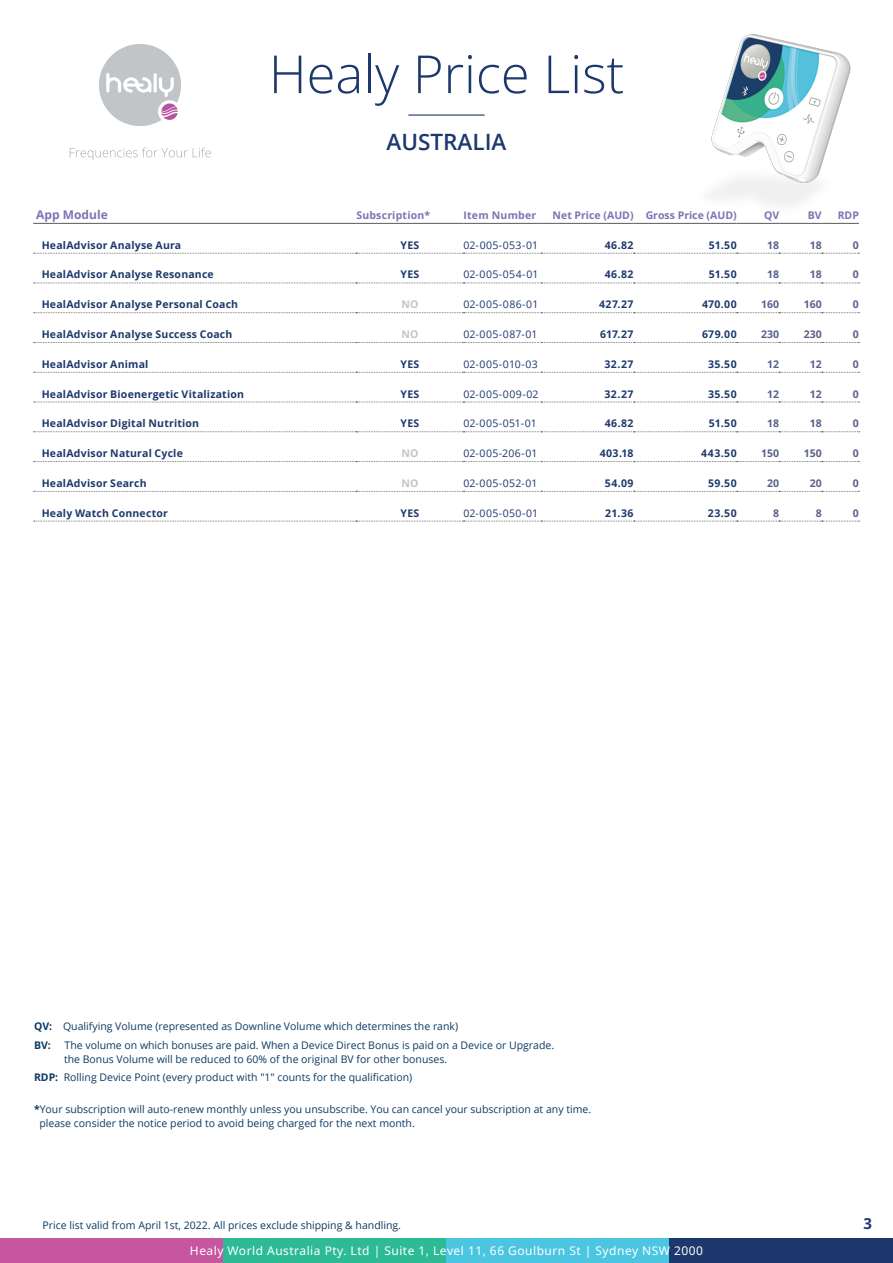
<style>
.page{position:relative;width:893px;height:1263px;background:#fff}
.page>*{position:absolute;margin:0;border:0;box-sizing:border-box;transform-origin:0 0}
.t1{font:300 52.5px "Open Sans";color:#1d386c}
.t2{font:600 22.5px "Open Sans";color:#1d386c}
.t3{font:700 15px "Open Sans";color:#1d386c}
.t4{font:12px "Noto Sans";letter-spacing:.04em;color:#fff}
.t5{font:700 12px "Open Sans";color:#7f72b4}
.Adresse{font:10.5px/13.5px "Open Sans";color:#0d3a63}
.Tabelle{font:700 10.5px "Open Sans";letter-spacing:.02em;color:#1d386c}
.SKU{font:10.5px "Open Sans";letter-spacing:.025em;color:#1d386c}
.SKU-2{font:700 10.5px "Open Sans";letter-spacing:.035em;color:#1d386c}
.PV{font:700 10.5px "Open Sans";color:#586189}
.Preis{font:700 10.5px "Open Sans";letter-spacing:.04em;color:#1d386c}
.t6{font:700 10.5px "Open Sans";color:#7f72b4}
.t7{font:700 10.5px "Open Sans";letter-spacing:.02em;color:#7f72b4}
.SKU-3{font:700 10.5px "Open Sans";letter-spacing:.025em;color:#c1c5c7}
.Adresse-2{font:700 10.5px "Open Sans";color:#0d3a63}
.s1{font-weight:700}
</style>
<div class="page">
<img style="left:680px;top:34px;width:179px;height:189px">
<svg style="left:70px;top:148px;width:141px;height:12px"></svg>
<div style="left:99px;top:44px;width:82px;height:82px;background:#c1c5c7;border-radius:50%"></div>
<svg style="left:106px;top:73px;width:68px;height:24px"></svg>
<div style="left:158px;top:100px;width:23px;height:23px;background:#fff;border-radius:50%"></div>
<svg style="left:161px;top:103px;width:17px;height:17px"></svg>
<hr style="left:408px;top:114px;width:77px;height:2px;background:#1d386c">
<div style="left:0;top:1239px;width:223px;height:24px;background:#c656a0"></div>
<div style="left:223px;top:1239px;width:223px;height:24px;background:#2dba95"></div>
<div style="left:446px;top:1239px;width:224px;height:24px;background:#4cc6e0"></div>
<div style="left:670px;top:1239px;width:223px;height:24px;background:#1d386c"></div>
<svg style="left:34px;top:283px;width:826px;height:1px"></svg>
<hr style="left:356px;top:223px;width:107px;height:1px;background:#6c6d70">
<svg style="left:34px;top:491px;width:826px;height:1px"></svg>
<hr style="left:33px;top:223px;width:323px;height:1px;background:#6c6d70">
<hr style="left:463px;top:223px;width:78px;height:1px;background:#6c6d70">
<hr style="left:541px;top:223px;width:93px;height:1px;background:#6c6d70">
<hr style="left:634px;top:223px;width:103px;height:1px;background:#6c6d70">
<hr style="left:737px;top:223px;width:42px;height:1px;background:#6c6d70">
<hr style="left:779px;top:223px;width:43px;height:1px;background:#6c6d70">
<hr style="left:822px;top:223px;width:37px;height:1px;background:#6c6d70">
<svg style="left:34px;top:312px;width:826px;height:1px"></svg>
<svg style="left:34px;top:342px;width:826px;height:1px"></svg>
<svg style="left:34px;top:521px;width:826px;height:1px"></svg>
<svg style="left:34px;top:253px;width:826px;height:1px"></svg>
<svg style="left:34px;top:461px;width:826px;height:1px"></svg>
<svg style="left:34px;top:402px;width:826px;height:1px"></svg>
<svg style="left:34px;top:372px;width:826px;height:1px"></svg>
<svg style="left:34px;top:431px;width:826px;height:1px"></svg>
<h1 class="t1" style="left:269px;top:38px;width:357px">Healy Price List</h1>
<h2 class="t2" style="left:387px;top:127px;width:121px">AUSTRALIA</h2>
<p class="t5" style="left:36px;top:207px;width:73px">App Module</p>
<p class="t7" style="left:356px;top:208px;width:75px">Subscription*</p>
<p class="t7" style="left:463px;top:208px;width:74px">Item Number</p>
<p class="t6" style="left:553px;top:208px;width:82px">Net Price (AUD)</p>
<p class="t6" style="left:646px;top:208px;width:93px">Gross Price (AUD)</p>
<p class="t6" style="left:764px;top:208px;width:17px">QV</p>
<p class="t6" style="left:808px;top:208px;width:15px">BV</p>
<p class="t6" style="left:838px;top:208px;width:23px">RDP</p>
<p class="Tabelle" style="left:42px;top:238px;width:141px">HealAdvisor Analyse Aura</p>
<p class="SKU-2" style="left:400px;top:238px;width:20px">YES</p>
<p class="SKU" style="left:463px;top:238px;width:76px">02-005-053-01</p>
<p class="SKU-2" style="left:605px;top:238px;width:30px">46.82</p>
<p class="Preis" style="left:709px;top:238px;width:29px">51.50</p>
<p class="PV" style="left:767px;top:238px;width:14px">18</p>
<p class="PV" style="left:810px;top:238px;width:14px">18</p>
<p class="PV" style="left:853px;top:238px;width:8px">0</p>
<p class="Tabelle" style="left:42px;top:267px;width:174px">HealAdvisor Analyse Resonance</p>
<p class="SKU-2" style="left:400px;top:267px;width:20px">YES</p>
<p class="SKU" style="left:463px;top:267px;width:76px">02-005-054-01</p>
<p class="SKU-2" style="left:605px;top:267px;width:30px">46.82</p>
<p class="Preis" style="left:709px;top:267px;width:29px">51.50</p>
<p class="PV" style="left:767px;top:267px;width:14px">18</p>
<p class="PV" style="left:810px;top:267px;width:14px">18</p>
<p class="PV" style="left:853px;top:267px;width:8px">0</p>
<p class="Tabelle" style="left:42px;top:297px;width:198px">HealAdvisor Analyse Personal Coach</p>
<p class="SKU-3" style="left:401px;top:297px;width:19px">NO</p>
<p class="SKU" style="left:463px;top:297px;width:76px">02-005-086-01</p>
<p class="SKU-2" style="left:599px;top:297px;width:36px">427.27</p>
<p class="Preis" style="left:702px;top:297px;width:36px">470.00</p>
<p class="PV" style="left:761px;top:297px;width:20px">160</p>
<p class="PV" style="left:804px;top:297px;width:20px">160</p>
<p class="PV" style="left:853px;top:297px;width:8px">0</p>
<p class="Tabelle" style="left:42px;top:327px;width:192px">HealAdvisor Analyse Success Coach</p>
<p class="SKU-3" style="left:401px;top:327px;width:19px">NO</p>
<p class="SKU" style="left:463px;top:327px;width:76px">02-005-087-01</p>
<p class="SKU-2" style="left:600px;top:327px;width:35px">617.27</p>
<p class="Preis" style="left:702px;top:327px;width:36px">679.00</p>
<p class="PV" style="left:761px;top:327px;width:20px">230</p>
<p class="PV" style="left:804px;top:327px;width:20px">230</p>
<p class="PV" style="left:853px;top:327px;width:8px">0</p>
<p class="Tabelle" style="left:42px;top:357px;width:108px">HealAdvisor Animal</p>
<p class="SKU-2" style="left:400px;top:357px;width:20px">YES</p>
<p class="SKU" style="left:463px;top:357px;width:76px">02-005-010-03</p>
<p class="SKU-2" style="left:605px;top:357px;width:30px">32.27</p>
<p class="Preis" style="left:708px;top:357px;width:30px">35.50</p>
<p class="PV" style="left:767px;top:357px;width:14px">12</p>
<p class="PV" style="left:810px;top:357px;width:14px">12</p>
<p class="PV" style="left:853px;top:357px;width:8px">0</p>
<p class="Tabelle" style="left:42px;top:386px;width:204px">HealAdvisor Bioenergetic Vitalization</p>
<p class="SKU-2" style="left:400px;top:386px;width:20px">YES</p>
<p class="SKU" style="left:463px;top:386px;width:77px">02-005-009-02</p>
<p class="SKU-2" style="left:605px;top:386px;width:30px">32.27</p>
<p class="Preis" style="left:708px;top:386px;width:30px">35.50</p>
<p class="PV" style="left:767px;top:386px;width:14px">12</p>
<p class="PV" style="left:810px;top:386px;width:14px">12</p>
<p class="PV" style="left:853px;top:386px;width:8px">0</p>
<p class="Tabelle" style="left:42px;top:416px;width:159px">HealAdvisor Digital Nutrition</p>
<p class="SKU-2" style="left:400px;top:416px;width:20px">YES</p>
<p class="SKU" style="left:463px;top:416px;width:75px">02-005-051-01</p>
<p class="SKU-2" style="left:605px;top:416px;width:30px">46.82</p>
<p class="Preis" style="left:709px;top:416px;width:29px">51.50</p>
<p class="PV" style="left:767px;top:416px;width:14px">18</p>
<p class="PV" style="left:810px;top:416px;width:14px">18</p>
<p class="PV" style="left:853px;top:416px;width:8px">0</p>
<p class="Tabelle" style="left:42px;top:446px;width:143px">HealAdvisor Natural Cycle</p>
<p class="SKU-3" style="left:401px;top:446px;width:19px">NO</p>
<p class="SKU" style="left:463px;top:446px;width:76px">02-005-206-01</p>
<p class="SKU-2" style="left:600px;top:446px;width:35px">403.18</p>
<p class="Preis" style="left:701px;top:446px;width:37px">443.50</p>
<p class="PV" style="left:761px;top:446px;width:20px">150</p>
<p class="PV" style="left:804px;top:446px;width:20px">150</p>
<p class="PV" style="left:853px;top:446px;width:8px">0</p>
<p class="Tabelle" style="left:42px;top:476px;width:107px">HealAdvisor Search</p>
<p class="SKU-3" style="left:401px;top:476px;width:19px">NO</p>
<p class="SKU" style="left:463px;top:476px;width:75px">02-005-052-01</p>
<p class="SKU-2" style="left:605px;top:476px;width:30px">54.09</p>
<p class="Preis" style="left:708px;top:476px;width:30px">59.50</p>
<p class="PV" style="left:767px;top:476px;width:14px">20</p>
<p class="PV" style="left:810px;top:476px;width:14px">20</p>
<p class="PV" style="left:853px;top:476px;width:8px">0</p>
<p class="Tabelle" style="left:42px;top:506px;width:128px">Healy Watch Connector</p>
<p class="SKU-2" style="left:400px;top:506px;width:20px">YES</p>
<p class="SKU" style="left:463px;top:506px;width:76px">02-005-050-01</p>
<p class="SKU-2" style="left:605px;top:506px;width:30px">21.36</p>
<p class="Preis" style="left:708px;top:506px;width:30px">23.50</p>
<p class="PV" style="left:773px;top:506px;width:8px">8</p>
<p class="PV" style="left:816px;top:506px;width:8px">8</p>
<p class="PV" style="left:853px;top:506px;width:8px">0</p>
<p class="Adresse" style="left:34px;top:1019px;width:426px"><span class="s1">QV:</span> Qualifying Volume (represented as Downline Volume which determines the rank)</p>
<p class="Adresse-2" style="left:34px;top:1038px;width:18px">BV:</p>
<p class="Adresse" style="left:64px;top:1038px;width:492px">The volume on which bonuses are paid. When a Device Direct Bonus is paid on a Device or Upgrade. the Bonus Volume will be reduced to 60% of the original BV for other bonuses.</p>
<p class="Adresse" style="left:34px;top:1070px;width:380px"><span class="s1">RDP:</span> Rolling Device Point (every product with "1" counts for the qualification)</p>
<p class="Adresse" style="left:34px;top:1102px;width:559px"><span class="s1">*</span>Your subscription will auto-renew monthly unless you unsubscribe. You can cancel your subscription at any time.</p>
<p class="Adresse" style="left:39px;top:1116px;width:377px">please consider the notice period to avoid being charged for the next month.</p>
<p class="Adresse" style="left:43px;top:1218px;width:360px">Price list valid from April 1st, 2022. All prices exclude shipping &amp; handling.</p>
<p class="t4" style="left:190px;top:1242px;width:514px">Healy World Australia Pty. Ltd | Suite 1, Level 11, 66 Goulburn St | Sydney NSW 2000</p>
<h3 class="t3" style="left:863px;top:1213px;width:10px">3</h3>
</div>
